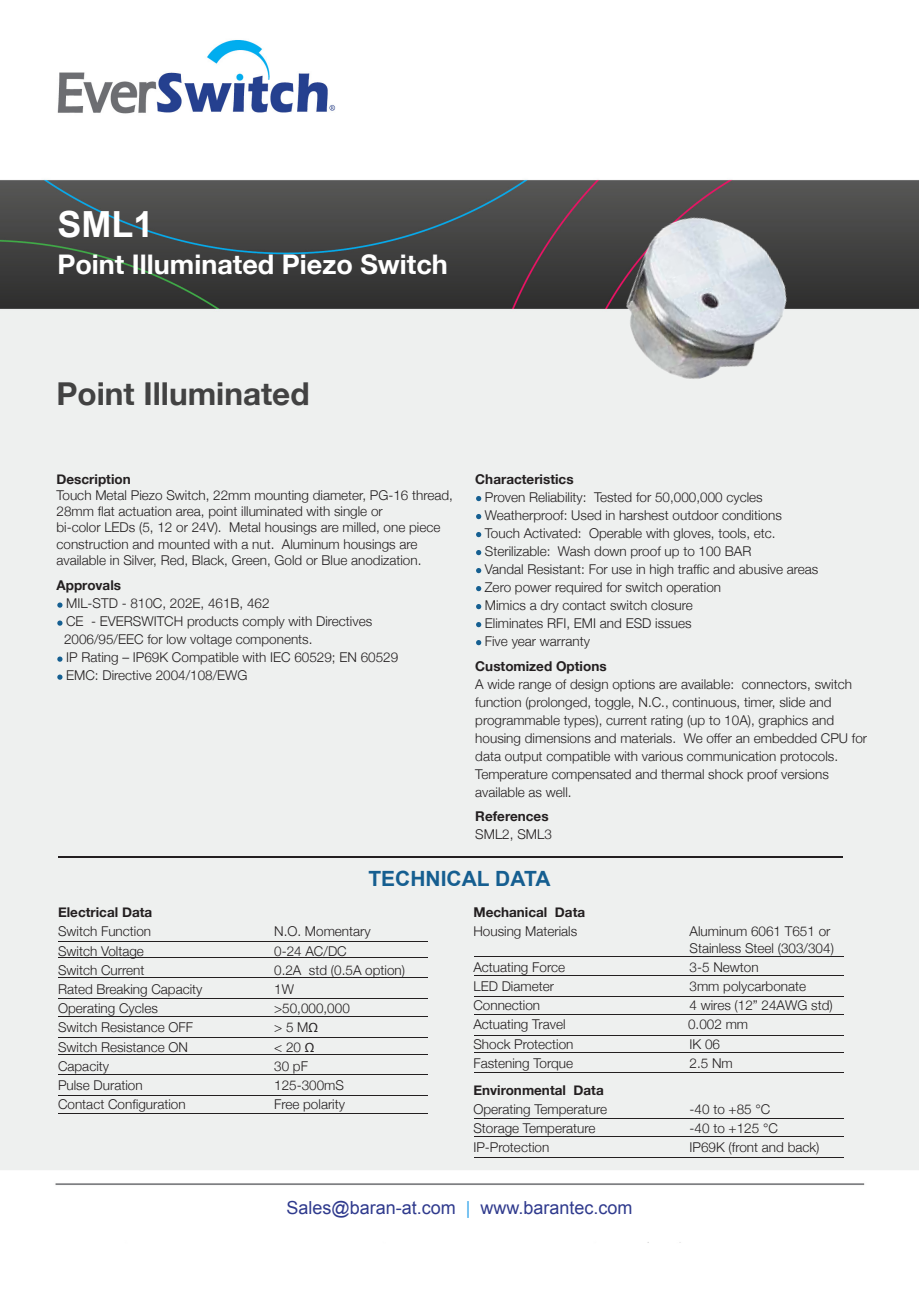
<style>
.page{position:relative;width:919px;height:1289px;background:#fff}
.page>*{position:absolute;margin:0;border:0;box-sizing:border-box;transform-origin:0 0}
.t1{font:700 36px "Arial";color:#fff}
.t2{font:700 31.5px "Helvetica Neue";color:#424242}
.t3{font:700 27px "Helvetica Neue";color:#fff}
.t4{font:700 21px "Arial";color:#155e90}
.t5{font:18px "Arial";color:#2f3a8d}
.t6{font:300 13.5px/18px "Helvetica Neue";color:#231f20}
.t7{font:700 13.5px "Helvetica Neue";color:#231f20}
.s1{font-family:"Myriad Pro";font-weight:400}
.s2{color:#40aaec}
</style>
<div class="page">
<img style="left:0;top:40px;width:918px;height:1203px">
<img style="left:586px;top:180px;width:237px;height:232px">
<svg style="left:57px;top:602px;width:5px;height:5px"></svg>
<svg style="left:57px;top:620px;width:5px;height:5px"></svg>
<svg style="left:57px;top:656px;width:5px;height:5px"></svg>
<svg style="left:57px;top:674px;width:5px;height:5px"></svg>
<svg style="left:476px;top:496px;width:5px;height:5px"></svg>
<svg style="left:476px;top:514px;width:5px;height:5px"></svg>
<svg style="left:476px;top:532px;width:5px;height:5px"></svg>
<svg style="left:476px;top:550px;width:5px;height:5px"></svg>
<svg style="left:476px;top:568px;width:5px;height:5px"></svg>
<svg style="left:476px;top:586px;width:5px;height:5px"></svg>
<svg style="left:476px;top:604px;width:5px;height:5px"></svg>
<svg style="left:476px;top:622px;width:5px;height:5px"></svg>
<svg style="left:476px;top:640px;width:5px;height:5px"></svg>
<hr style="left:58px;top:856px;width:784px;height:1px;background:#231f20">
<hr style="left:58px;top:957px;width:370px;height:1px;background:#231f20">
<hr style="left:58px;top:941px;width:370px;height:1px;background:#231f20">
<hr style="left:58px;top:976px;width:370px;height:1px;background:#231f20">
<hr style="left:58px;top:997px;width:370px;height:1px;background:#231f20">
<hr style="left:58px;top:1015px;width:370px;height:1px;background:#231f20">
<hr style="left:58px;top:1037px;width:370px;height:1px;background:#231f20">
<hr style="left:58px;top:1053px;width:370px;height:1px;background:#231f20">
<hr style="left:58px;top:1074px;width:370px;height:1px;background:#231f20">
<hr style="left:58px;top:1094px;width:370px;height:1px;background:#231f20">
<hr style="left:58px;top:1113px;width:370px;height:1px;background:#231f20">
<hr style="left:474px;top:955px;width:370px;height:1px;background:#231f20">
<hr style="left:474px;top:975px;width:370px;height:1px;background:#231f20">
<hr style="left:474px;top:996px;width:370px;height:1px;background:#231f20">
<hr style="left:474px;top:1014px;width:370px;height:1px;background:#231f20">
<hr style="left:474px;top:1034px;width:370px;height:1px;background:#231f20">
<hr style="left:474px;top:1052px;width:370px;height:1px;background:#231f20">
<hr style="left:474px;top:1072px;width:370px;height:1px;background:#231f20">
<hr style="left:474px;top:1156px;width:370px;height:1px;background:#231f20">
<hr style="left:474px;top:1117px;width:370px;height:1px;background:#231f20">
<hr style="left:474px;top:1136px;width:370px;height:1px;background:#231f20">
<h1 class="t1" style="left:57px;top:200px;width:98px">SML1</h1>
<h3 class="t3" style="left:57px;top:247px;width:392px">Point Illuminated Piezo Switch</h3>
<h2 class="t2" style="left:56px;top:374px;width:254px">Point Illuminated</h2>
<p class="t7" style="left:57px;top:470px;width:76px">Description</p>
<p class="t6" style="left:57px;top:487px;width:398px;line-height:16.2px">Touch Metal Piezo Switch, 22mm mounting diameter, PG-16 thread, 28mm flat actuation area, point illuminated with single or<br>bi-color LEDs (5, 12 or 24V). Metal housings are milled, one piece construction and mounted with a nut. Aluminum housings are available in Silver, Red, Black, Green, Gold or Blue anodization.</p>
<p class="t7" style="left:57px;top:577px;width:66px">Approvals</p>
<p class="t6" style="left:64px;top:594px;width:335px">MIL-STD - 810C, 202E, 461B, 462<br>CE - EVERSWITCH products comply with Directives 2006/95/EEC for low voltage components.<br>IP Rating – IP69K Compatible with IEC 60529; EN 60529<br>EMC: Directive 2004/108/EWG</p>
<p class="t7" style="left:475px;top:470px;width:100px">Characteristics</p>
<p class="t6" style="left:485px;top:487px;width:335px">Proven Reliability: Tested for 50,000,000 cycles Weatherproof: Used in harshest outdoor conditions Touch Activated: Operable with gloves, tools, etc.<br>Sterilizable: Wash down proof up to 100 BAR<br>Vandal Resistant: For use in high traffic and abusive areas Zero power required for switch operation<br>Mimics a dry contact switch closure<br>Eliminates RFI, EMI and ESD issues<br>Five year warranty</p>
<p class="t7" style="left:475px;top:658px;width:133px">Customized Options</p>
<p class="t6" style="left:475px;top:675px;width:393px">A wide range of design options are available: connectors, switch function (prolonged, toggle, N.C., continuous, timer, slide and programmable types), current rating (up to 10A), graphics and housing dimensions and materials. We offer an embedded CPU for data output compatible with various communication protocols.<br>Temperature compensated and thermal shock proof versions available as well.</p>
<p class="t7" style="left:475px;top:808px;width:75px">References</p>
<p class="t6" style="left:475px;top:825px;width:78px">SML2, SML3</p>
<h3 class="t4" style="left:368px;top:864px;width:184px">TECHNICAL DATA</h3>
<p class="t7" style="left:58px;top:904px;width:96px">Electrical Data</p>
<p class="t6" style="left:58px;top:922px;width:95px">Switch Function</p>
<p class="t6" style="left:274px;top:922px;width:98px">N.O. Momentary</p>
<p class="t6" style="left:58px;top:941px;width:87px">Switch Voltage</p>
<p class="t6" style="left:274px;top:941px;width:74px">0-24 AC/DC</p>
<p class="t6" style="left:58px;top:960px;width:88px">Switch Current</p>
<p class="t6" style="left:274px;top:960px;width:132px">0.2A std (0.5A option)</p>
<p class="t6" style="left:58px;top:979px;width:146px">Rated Breaking Capacity</p>
<p class="t6" style="left:274px;top:979px;width:21px">1W</p>
<p class="t6" style="left:58px;top:999px;width:101px">Operating Cycles</p>
<p class="t6" style="left:274px;top:999px;width:77px">&gt;50,000,000</p>
<p class="t6" style="left:58px;top:1018px;width:137px">Switch Resistance OFF</p>
<p class="t6" style="left:274px;top:1018px;width:45px">&gt; 5 M<span class="s1">Ω</span></p>
<p class="t6" style="left:58px;top:1037px;width:132px">Switch Resistance ON</p>
<p class="t6" style="left:274px;top:1037px;width:42px">&lt; 20 <span class="s1">Ω</span></p>
<p class="t6" style="left:58px;top:1056px;width:53px">Capacity</p>
<p class="t6" style="left:274px;top:1056px;width:35px">30 pF</p>
<p class="t6" style="left:58px;top:1075px;width:86px">Pulse Duration</p>
<p class="t6" style="left:274px;top:1075px;width:71px">125-300mS</p>
<p class="t6" style="left:58px;top:1095px;width:129px">Contact Configuration</p>
<p class="t6" style="left:274px;top:1095px;width:72px">Free polarity</p>
<p class="t7" style="left:473px;top:904px;width:113px">Mechanical Data</p>
<p class="t6" style="left:473px;top:922px;width:105px">Housing Materials</p>
<p class="t6" style="left:689px;top:923px;width:146px;line-height:16.2px">Aluminum 6061 T651 or<br>Stainless Steel (303/304)</p>
<p class="t6" style="left:473px;top:957px;width:93px">Actuating Force</p>
<p class="t6" style="left:689px;top:957px;width:71px">3-5 Newton</p>
<p class="t6" style="left:473px;top:976px;width:82px">LED Diameter</p>
<p class="t6" style="left:689px;top:976px;width:118px">3mm polycarbonate</p>
<p class="t6" style="left:473px;top:996px;width:68px">Connection</p>
<p class="t6" style="left:689px;top:996px;width:145px">4 wires (12” 24AWG std)</p>
<p class="t6" style="left:473px;top:1015px;width:94px">Actuating Travel</p>
<p class="t6" style="left:688px;top:1015px;width:62px">0.002 mm</p>
<p class="t6" style="left:473px;top:1034px;width:102px">Shock Protection</p>
<p class="t6" style="left:689px;top:1034px;width:32px">IK 06</p>
<p class="t6" style="left:473px;top:1053px;width:101px">Fastening Torque</p>
<p class="t6" style="left:689px;top:1053px;width:45px">2.5 Nm</p>
<p class="t7" style="left:473px;top:1081px;width:132px">Environmental Data</p>
<p class="t6" style="left:473px;top:1099px;width:135px">Operating Temperature</p>
<p class="t6" style="left:689px;top:1099px;width:82px">-40 to +85 °C</p>
<p class="t6" style="left:473px;top:1118px;width:124px">Storage Temperature</p>
<p class="t6" style="left:689px;top:1118px;width:90px">-40 to +125 °C</p>
<p class="t6" style="left:473px;top:1138px;width:77px">IP-Protection</p>
<p class="t6" style="left:689px;top:1138px;width:131px">IP69K (front and back)</p>
<h3 class="t5" style="left:286px;top:1196px;width:348px">Sales@baran-at.com <span class="s2">|</span> www.barantec.com</h3>
</div>
